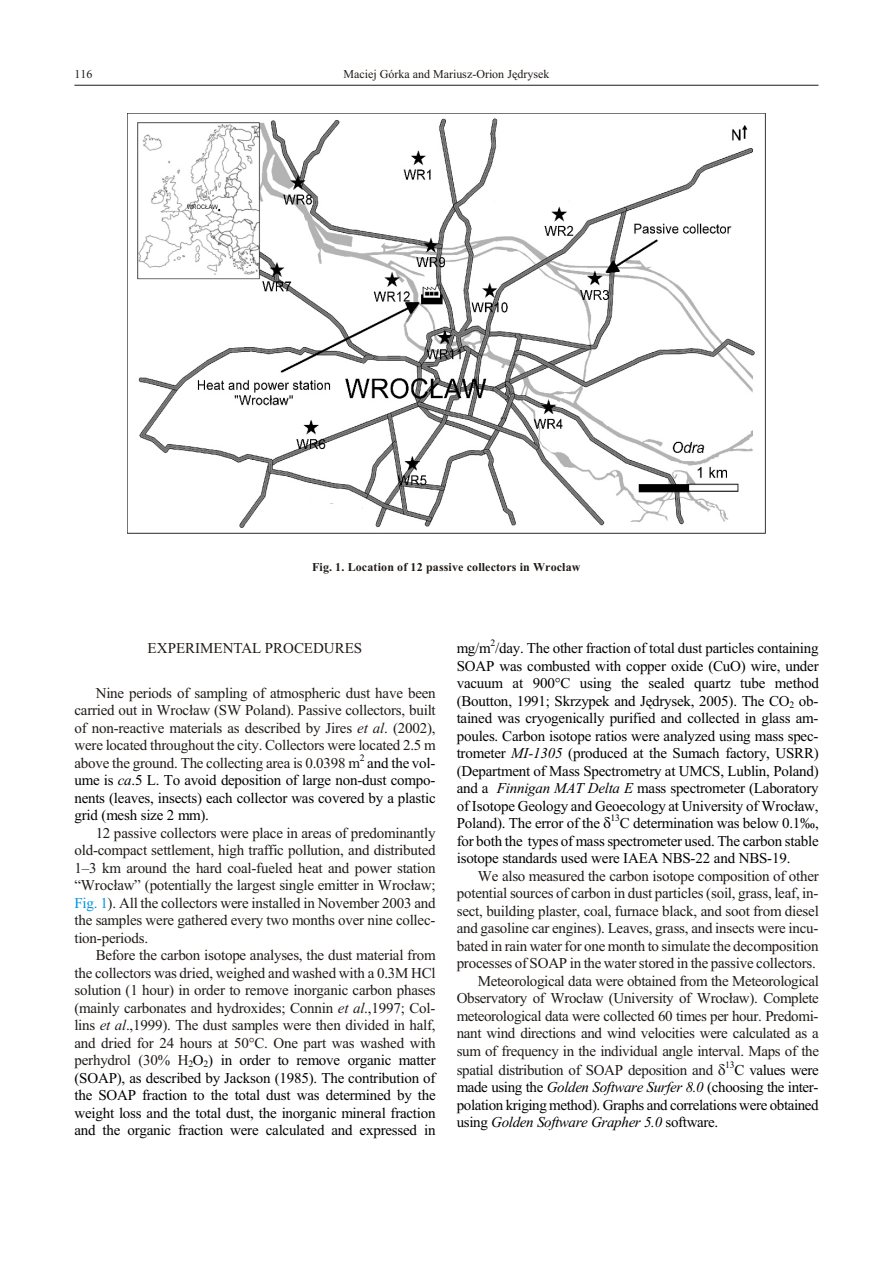
<style>
.page{position:relative;width:894px;height:1263px;background:#fff}
.page>*{position:absolute;margin:0;border:0;box-sizing:border-box;transform-origin:0 0}
.t1{font:15px/17.5px "Times New Roman";letter-spacing:-.015em;color:#1f1a17;text-align:justify}
.t2{font:15px/17.5px "Times New Roman";letter-spacing:-.015em;color:#000;text-align:justify}
.t3{font:15px "Times New Roman";letter-spacing:.005em;color:#1f1a17}
.t4{font:700 12px "Times New Roman";letter-spacing:.015em;color:#1f1a17}
.t5{font:12px "Times New Roman";color:#1f1a17}
.t6{font:9.75px "Times New Roman";color:#000}
.s1{font-style:italic}
.s2{color:#0094de}
.s3{color:#000}
</style>
<div class="page">
<hr style="left:74px;top:85px;width:745px;height:1px;background:#1f1a17">
<img style="left:128px;top:114px;width:637px;height:419px">
<p class="t5" style="left:74px;top:70px;width:20px">116</p>
<p class="t5" style="left:343px;top:70px;width:208px">Maciej Górka and Mariusz-Orion Jêdrysek</p>
<p class="t4" style="left:312px;top:563px;width:270px">Fig. 1. Lo ca tion of 12 pas sive col lec tors in Wroc³aw</p>
<p class="t3" style="left:148px;top:643px;width:216px">EXPERIMENTAL PROCEDURES</p>
<p class="t1" style="left:74px;top:685px;width:363px;text-indent:21px">Nine pe ri ods of sampling of atmo spheric dust have been car ried out in Wroc³aw (SW Po land). Passive col lectors, built of non-re ac tive ma te ri als as de scribed by Jires <span class="s1">et al</span>. (2002), were lo cated through out the city. Collectors were lo cated 2.5 m above the ground. The col lect ing area is 0.0398 m</p>
<p class="t6" style="left:360px;top:754px;width:6px">2</p>
<p class="t2" style="left:74px;top:755px;width:363px;text-indent:293px">and the vol - ume is <span class="s1">ca</span>.5 L. To avoid de po si tion of large non-dust compo - nents (leaves, in sects) each col lec tor was cov ered by a plas tic grid (mesh size 2 mm).</p>
<p class="t1" style="left:74px;top:825px;width:363px;text-indent:21px">12 pas sive col lec tors were place in ar eas of pre dom i nantly old-com pact set tle ment, high traf fic pol lu tion, and dis trib uted 1–3 km around the hard coal-fu eled heat and power sta tion “Wroc³aw” (poten tially the larg est single emit ter in Wroc³aw; <span class="s2">Fig. 1</span>). All the col lectors were in stalled in No vember 2003 and the samples were gath ered ev ery two months over nine col lec&shy;tion-pe ri ods.</p>
<p class="t1" style="left:74px;top:948px;width:363px;text-indent:21px">Be fore the car bon iso tope anal y ses, the dust ma te rial from the col lectors was dried, weighed and washed with a 0.3M HCl so lu tion (1 hour) in or der to re move in or ganic car bon phases (mainly car bon ates and hy drox ides; Connin <span class="s1">et al</span>.,1997; Col - lins <span class="s1">et al</span>.,1999). The dust samples were then di vided in half, and dried for 24 hours at 50°C. One part was washed with perhydrol (30% H<sub>2</sub><span class="s3">O</span><sub>2</sub><span class="s3">) in or der to re move or ganic mat ter (SOAP), as de scribed by Jack son (1985). The con tribu tion of the SOAP fraction to the to tal dust was de termined by the weight loss and the to tal dust, the in or ganic min eral frac tion and the or ganic frac tion were cal cu lated and expressed in</span></p>
<p class="t6" style="left:490px;top:640px;width:6px">2</p>
<p class="t2" style="left:457px;top:658px;width:364px">SOAP was combusted with cop per ox ide (CuO) wire, un der vac uum at 900°C us ing the sealed quartz tube method (Boutton, 1991; Skrzypek and Jêdrysek, 2005). The CO<sub>2</sub> ob - tained was cryo gen i cally pu ri fied and col lected in glass am - poules. Car bon iso tope ra tios were an a lyzed us ing mass spec - trom e ter <span class="s1">MI-1305</span> (pro duced at the Su mach fac tory, USRR) (De part ment of Mass Spec trom e try at UMCS, Lublin, Po land) and a <span class="s1">Finnigan MAT Delta E</span> mass spec trom e ter (Lab o ra tory of Iso tope Ge ol ogy and Geoecology at Uni versity of Wroc³aw, Po land). The er ror of the</p>
<p class="t2" style="left:457px;top:641px;width:364px">mg/m /day. The other frac tion of to tal dust par ticles con tain ing</p>
<p class="t6" style="left:611px;top:815px;width:11px">13</p>
<p class="t2" style="left:457px;top:816px;width:364px;text-indent:163px">C de ter mi na tion was be low 0.1‰, for both the types of mass spec trome ter used. The car bon stable iso tope stan dards used were IAEA NBS-22 and NBS-19.</p>
<p class="t1" style="left:457px;top:868px;width:364px;text-align:right">We also mea sured the car bon isotope compo si tion of other<br>po ten tial sources of car bon in dust par ticles (soil, grass, leaf, in - sect, build ing plas ter, coal, fur nace black, and soot from die sel and gas o line car en gines). Leaves, grass, and in sects were in cu - bated in rain water for one month to simu late the de compo si tion processes of SOAP in the wa ter stored in the passive collectors.<br>Me te o ro log i cal data were ob tained from the Me te o ro log i cal Ob ser va tory of Wroc³aw (Uni ver sity of Wroc³aw). Com plete me te o ro log i cal data were col lected 60 times per hour. Pre dom i - nant wind direc tions and wind ve loc i ties were cal cu lated as a sum of fre quency in the in di vid ual an gle in terval. Maps of the</p>
<p class="t1" style="left:457px;top:1063px;width:258px">spa tial dis tri bu tion of SOAP de po si tion and</p>
<p class="t6" style="left:725px;top:1061px;width:11px">13</p>
<p class="t2" style="left:457px;top:1063px;width:364px;text-indent:278px">C val ues were made using the <span class="s1">Golden Software Surfer 8.0</span> (choos ing the in ter&shy;po la tion kriging method). Graphs and cor re la tions were ob tained us ing <span class="s1">Golden Software Grapher 5.0</span> soft ware.</p>
</div>
